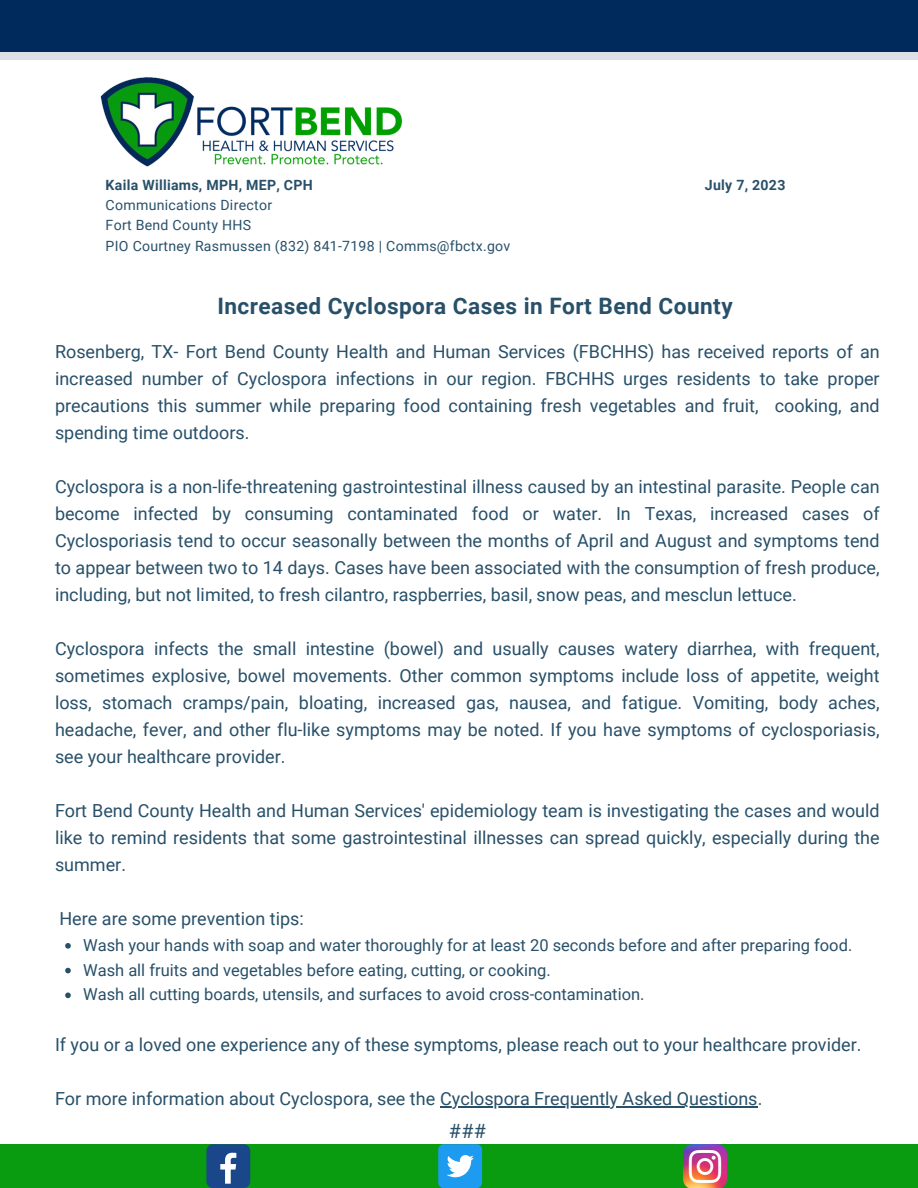
<style>
.page{position:relative;width:918px;height:1188px;background:#fff}
.page>*{position:absolute;margin:0;border:0;box-sizing:border-box;transform-origin:0 0}
.t1{font:700 22.65px "Roboto";letter-spacing:.02em;color:#285069}
.t2{font:19.65px "Roboto";color:#285069}
.t3{font:18px/27px "Roboto";color:#285069;text-align:justify}
.t4{font:16.5px "Roboto";color:#285069}
.t5{font:14.1px "Roboto";letter-spacing:.02em;color:#285069}
.t6{font:700 14.1px "Roboto";letter-spacing:.02em;color:#285069}
</style>
<div class="page">
<div style="left:0;top:0;width:918px;height:60px;background:#dce1e8"></div>
<div style="left:0;top:1144px;width:918px;height:44px;background:#099c10"></div>
<img style="left:100px;top:77px;width:302px;height:90px">
<div style="left:0;top:0;width:918px;height:52px;background:#002a5c"></div>
<div style="left:206px;top:1144px;width:44px;height:44px;background:#1a4789;border-radius:7px"></div>
<svg style="left:220px;top:1153px;width:16px;height:31px"></svg>
<div style="left:438px;top:1144px;width:44px;height:44px;background:#1d9bf0;border-radius:5px"></div>
<svg style="left:446px;top:1155px;width:28px;height:22px"></svg>
<img style="left:683px;top:1144px;width:44px;height:44px">
<svg style="left:65px;top:943px;width:6px;height:6px"></svg>
<svg style="left:65px;top:968px;width:6px;height:5px"></svg>
<svg style="left:65px;top:993px;width:6px;height:5px"></svg>
<hr style="left:440px;top:1106px;width:318px;height:1px;background:#285069">
<p class="t6" style="left:106px;top:177px;width:209px">Kaila Williams, MPH, MEP, CPH</p>
<p class="t5" style="left:106px;top:197px;width:168px">Communications Director</p>
<h2 class="t5" style="left:106px;top:217px;width:147px">Fort Bend County HHS</h2>
<h2 class="t5" style="left:106px;top:237px;width:406px">PIO Courtney Rasmussen (832) 841-7198 | Comms@fbctx.gov</h2>
<p class="t6" style="left:705px;top:177px;width:82px">July 7, 2023</p>
<p class="t1" style="left:217px;top:293px;width:517px">Increased Cyclospora Cases in Fort Bend County</p>
<p class="t3" style="left:55px;top:338px;width:826px">Rosenberg, TX- Fort Bend County Health and Human Services (FBCHHS) has received reports of an increased number of Cyclospora infections in our region. FBCHHS urges residents to take proper precautions this summer while preparing food containing fresh vegetables and fruit, cooking, and spending time outdoors.</p>
<p class="t3" style="left:55px;top:473px;width:826px">Cyclospora is a non-life-threatening gastrointestinal illness caused by an intestinal parasite. People can become infected by consuming contaminated food or water. In Texas, increased cases of Cyclosporiasis tend to occur seasonally between the months of April and August and symptoms tend to appear between two to 14 days. Cases have been associated with the consumption of fresh produce, including, but not limited, to fresh cilantro, raspberries, basil, snow peas, and mesclun lettuce.</p>
<p class="t3" style="left:55px;top:635px;width:826px">Cyclospora infects the small intestine (bowel) and usually causes watery diarrhea, with frequent, sometimes explosive, bowel movements. Other common symptoms include loss of appetite, weight loss, stomach cramps/pain, bloating, increased gas, nausea, and fatigue. Vomiting, body aches, headache, fever, and other flu-like symptoms may be noted. If you have symptoms of cyclosporiasis, see your healthcare provider.</p>
<h3 class="t3" style="left:55px;top:797px;width:826px">Fort Bend County Health and Human Services' epidemiology team is investigating the cases and would like to remind residents that some gastrointestinal illnesses can spread quickly, especially during the summer.</h3>
<h1 class="t3" style="left:60px;top:905px;width:246px">Here are some prevention tips:</h1>
<h2 class="t4" style="left:83px;top:936px;width:771px">Wash your hands with soap and water thoroughly for at least 20 seconds before and after preparing food.</h2>
<h2 class="t4" style="left:83px;top:960px;width:469px">Wash all fruits and vegetables before eating, cutting, or cooking.</h2>
<h2 class="t4" style="left:83px;top:985px;width:563px">Wash all cutting boards, utensils, and surfaces to avoid cross-contamination.</h2>
<h2 class="t3" style="left:55px;top:1031px;width:808px">If you or a loved one experience any of these symptoms, please reach out to your healthcare provider.</h2>
<h2 class="t3" style="left:55px;top:1085px;width:709px">For more information about Cyclospora, see the Cyclospora Frequently Asked Questions.</h2>
<p class="t2" style="left:449px;top:1120px;width:39px">###</p>
</div>
